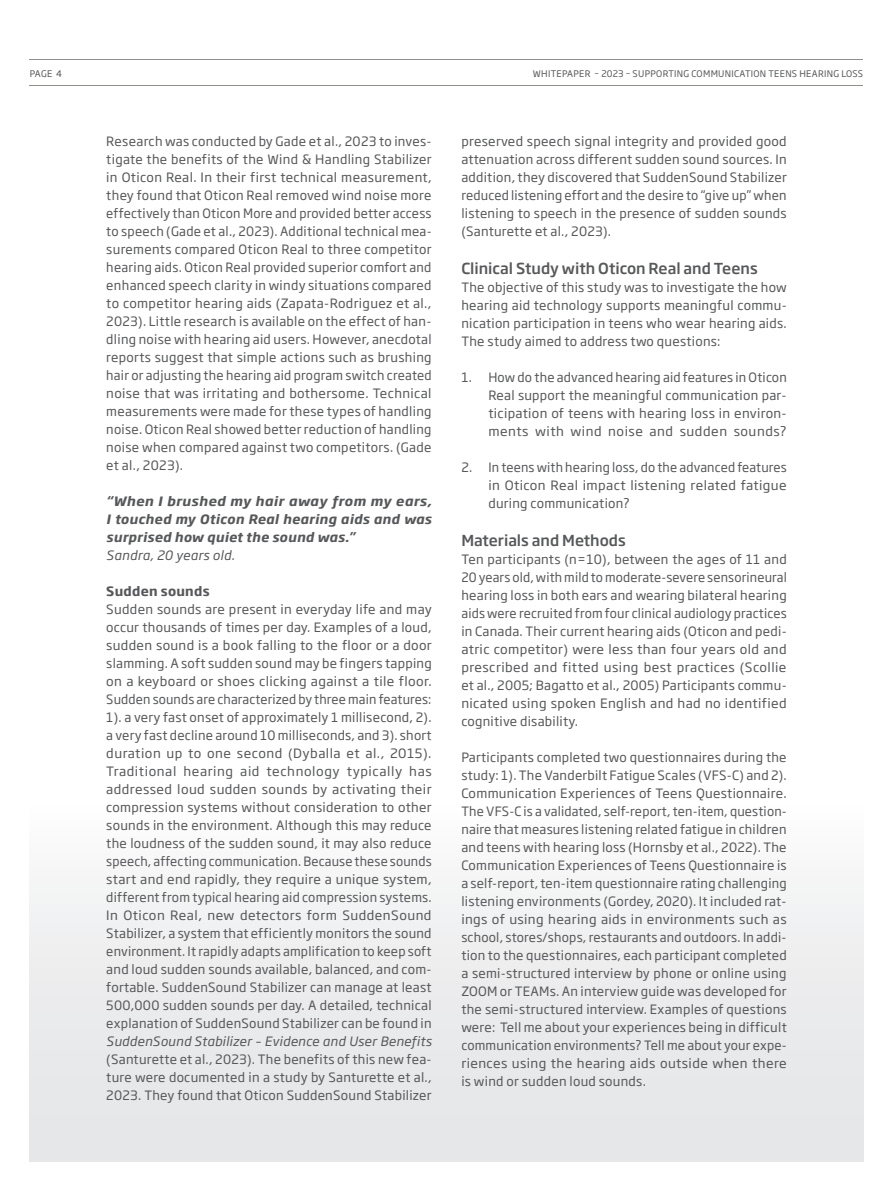
<style>
.page{position:relative;width:893px;height:1191px;background:#fff}
.page>*{position:absolute;margin:0;border:0;box-sizing:border-box;transform-origin:0 0}
.t1{font:500 15px "Soho Gothic Pro";color:#57585a}
.t2{font:12.75px/18px "Soho Gothic Pro";letter-spacing:.02em;color:#57585a;text-align:justify}
.t3{font:italic 700 12.75px/18px "Soho Gothic Pro";letter-spacing:.025em;color:#57585a;text-align:justify}
.t4{font:italic 12.75px "Soho Gothic Pro";letter-spacing:.02em;color:#57585a}
.t5{font:700 12.75px "Soho Gothic Pro";letter-spacing:.02em;color:#57585a}
.t6{font:9px "Soho Gothic Pro";letter-spacing:.035em;color:#57585a}
</style>
<div class="page">
<hr style="left:30px;top:85px;width:833px;height:1px;background:#928e8b">
<hr style="left:30px;top:60px;width:833px;height:1px;background:#928e8b">
<p class="t6" style="left:30px;top:66px;width:34px">PAGE 4</p>
<p class="t6" style="left:533px;top:66px;width:332px">WHITEPAPER – 2023 – SUPPORTING COMMUNICATION TEENS HEARING LOSS</p>
<p class="t2" style="left:106px;top:132px;width:327px">Research was conducted by Gade et al., 2023 to inves&shy;tigate the benefits of the Wind &amp; Handling Stabilizer in Oticon Real. In their first technical measurement, they found that Oticon Real removed wind noise more effectively than Oticon More and provided better access to speech (Gade et al., 2023). Additional technical mea&shy;surements compared Oticon Real to three competitor hearing aids. Oticon Real provided superior comfort and enhanced speech clarity in windy situations compared to competitor hearing aids (Zapata-Rodriguez et al., 2023). Little research is available on the effect of han&shy;dling noise with hearing aid users. However, anecdotal reports suggest that simple actions such as brushing hair or adjusting the hearing aid program switch created noise that was irritating and bothersome. Technical measurements were made for these types of handling noise. Oticon Real showed better reduction of handling noise when compared against two competitors. (Gade et al., 2023).</p>
<p class="t3" style="left:106px;top:492px;width:327px">“When I brushed my hair away from my ears, I touched my Oticon Real hearing aids and was surprised how quiet the sound was.”</p>
<p class="t4" style="left:106px;top:545px;width:130px">Sandra, 20 years old.</p>
<p class="t5" style="left:106px;top:581px;width:105px">Sudden sounds</p>
<p class="t2" style="left:106px;top:600px;width:327px">Sudden sounds are present in everyday life and may occur thousands of times per day. Examples of a loud, sudden sound is a book falling to the floor or a door slamming. A soft sudden sound may be fingers tapping on a keyboard or shoes clicking against a tile floor.<br>Sudden sounds are characterized by three main features:<br>1). a very fast onset of approximately 1 millisecond, 2). a very fast decline around 10 milliseconds, and 3). short duration up to one second (Dyballa et al., 2015).<br>Traditional hearing aid technology typically has addressed loud sudden sounds by activating their compression systems without consideration to other sounds in the environment. Although this may reduce the loudness of the sudden sound, it may also reduce speech, affecting communication. Because these sounds start and end rapidly, they require a unique system, different from typical hearing aid compression systems.<br>In Oticon Real, new detectors form SuddenSound Stabilizer, a system that efficiently monitors the sound environment. It rapidly adapts amplification to keep soft and loud sudden sounds available, balanced, and com&shy;fortable. SuddenSound Stabilizer can manage at least 500,000 sudden sounds per day. A detailed, technical explanation of SuddenSound Stabilizer can be found in</p>
<p class="t4" style="left:106px;top:1031px;width:327px">SuddenSound Stabilizer – Evidence and User Benefits</p>
<p class="t2" style="left:106px;top:1050px;width:327px">(Santurette et al., 2023). The benefits of this new fea&shy;ture were documented in a study by Santurette et al., 2023. They found that Oticon SuddenSound Stabilizer</p>
<p class="t2" style="left:461px;top:132px;width:327px">preserved speech signal integrity and provided good attenuation across different sudden sound sources. In addition, they discovered that SuddenSound Stabilizer reduced listening effort and the desire to “give up” when listening to speech in the presence of sudden sounds (Santurette et al., 2023).</p>
<p class="t1" style="left:461px;top:256px;width:298px">Clinical Study with Oticon Real and Teens</p>
<p class="t2" style="left:461px;top:277px;width:327px">The objective of this study was to investigate the how hearing aid technology supports meaningful commu&shy;nication participation in teens who wear hearing aids.<br>The study aimed to address two questions:</p>
<p class="t2" style="left:488px;top:367px;width:300px;text-indent:-27px">1. How do the advanced hearing aid features in Oticon Real support the meaningful communication par&shy;ticipation of teens with hearing loss in environ&shy;ments with wind noise and sudden sounds?</p>
<p class="t2" style="left:488px;top:457px;width:300px;text-indent:-27px">2. In teens with hearing loss, do the advanced features in Oticon Real impact listening related fatigue during communication?</p>
<p class="t1" style="left:461px;top:528px;width:166px">Materials and Methods</p>
<p class="t2" style="left:461px;top:549px;width:327px">Ten participants (n=10), between the ages of 11 and 20 years old, with mild to moderate-severe sensorineural hearing loss in both ears and wearing bilateral hearing aids were recruited from four clinical audiology practices in Canada. Their current hearing aids (Oticon and pedi&shy;atric competitor) were less than four years old and prescribed and fitted using best practices (Scollie et al., 2005; Bagatto et al., 2005) Participants commu&shy;nicated using spoken English and had no identified cognitive disability.</p>
<p class="t2" style="left:461px;top:747px;width:327px">Participants completed two questionnaires during the study: 1). The Vanderbilt Fatigue Scales (VFS-C) and 2).<br>Communication Experiences of Teens Questionnaire.<br>The VFS-C is a validated, self-report, ten-item, question&shy;naire that measures listening related fatigue in children and teens with hearing loss (Hornsby et al., 2022). The Communication Experiences of Teens Questionnaire is a self-report, ten-item questionnaire rating challenging listening environments (Gordey, 2020). It included rat&shy;ings of using hearing aids in environments such as school, stores/shops, restaurants and outdoors. In addi&shy;tion to the questionnaires, each participant completed a semi-structured interview by phone or online using ZOOM or TEAMs. An interview guide was developed for the semi-structured interview. Examples of questions were: Tell me about your experiences being in difficult communication environments? Tell me about your expe&shy;riences using the hearing aids outside when there is wind or sudden loud sounds.</p>
</div>
